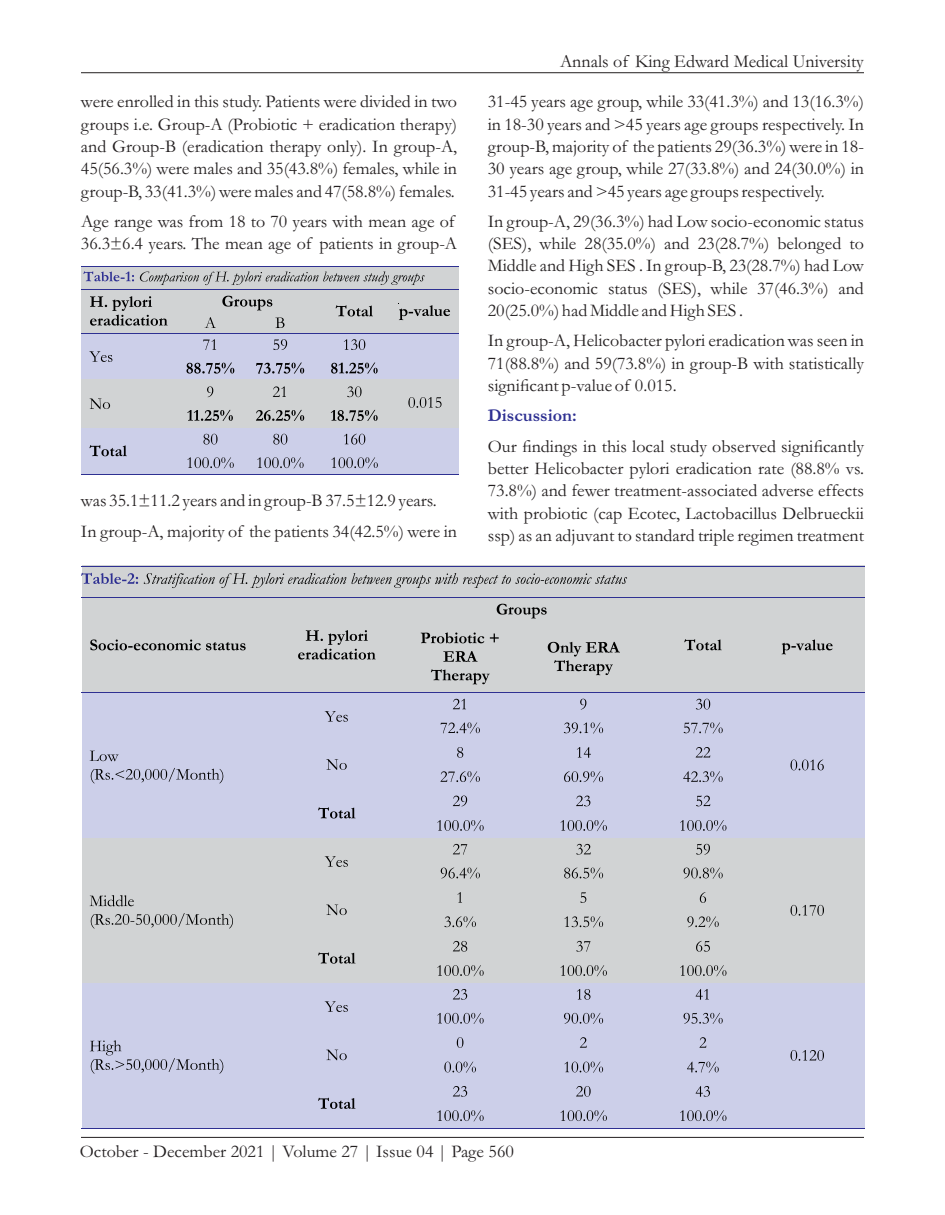
<style>
.page{position:relative;width:945px;height:1215px;background:#fff}
.page>*{position:absolute;margin:0;border:0;box-sizing:border-box;transform-origin:0 0}
.t1{font:18.3px "Garamond";color:#231f20}
.t2{font:18px/22.4px "Garamond";color:#231f20;text-align:justify}
.t3{font:700 18px "Garamond";color:#2e3092}
</style>
<div class="page">
<hr style="left:81px;top:72px;width:783px;height:1px;background:#231f20">
<hr style="left:81px;top:1137px;width:783px;height:1px;background:#231f20">
<div style="left:81px;top:333px;width:378px;height:47px;background:#cccfe9"></div>
<div style="left:81px;top:380px;width:378px;height:48px;background:#d1d3d4"></div>
<div style="left:81px;top:428px;width:378px;height:46px;background:#cccfe9"></div>
<div style="left:81px;top:267px;width:378px;height:23px;background:#d1d3d4"></div>
<div style="left:81px;top:290px;width:378px;height:43px;background:#d1d3d4"></div>
<svg style="left:90px;top:296px;width:78px;height:30px"></svg>
<svg style="left:222px;top:296px;width:50px;height:14px"></svg>
<svg style="left:336px;top:305px;width:37px;height:11px"></svg>
<hr style="left:81px;top:289px;width:378px;height:1px;background:#2e3092">
<hr style="left:81px;top:267px;width:378px;height:1px;background:#2e3092">
<svg style="left:205px;top:317px;width:11px;height:11px"></svg>
<svg style="left:275px;top:318px;width:10px;height:10px"></svg>
<svg style="left:398px;top:303px;width:52px;height:17px"></svg>
<svg style="left:89px;top:351px;width:23px;height:11px"></svg>
<svg style="left:203px;top:339px;width:13px;height:11px"></svg>
<svg style="left:273px;top:339px;width:14px;height:11px"></svg>
<svg style="left:344px;top:339px;width:21px;height:11px"></svg>
<svg style="left:408px;top:397px;width:34px;height:11px"></svg>
<hr style="left:81px;top:333px;width:378px;height:1px;background:#2e3092">
<svg style="left:187px;top:363px;width:47px;height:11px"></svg>
<svg style="left:256px;top:363px;width:48px;height:11px"></svg>
<svg style="left:331px;top:363px;width:47px;height:11px"></svg>
<svg style="left:90px;top:398px;width:20px;height:11px"></svg>
<svg style="left:207px;top:386px;width:6px;height:11px"></svg>
<svg style="left:273px;top:386px;width:13px;height:11px"></svg>
<svg style="left:347px;top:386px;width:15px;height:11px"></svg>
<svg style="left:187px;top:410px;width:46px;height:11px"></svg>
<svg style="left:256px;top:410px;width:48px;height:11px"></svg>
<svg style="left:331px;top:410px;width:47px;height:11px"></svg>
<svg style="left:89px;top:445px;width:38px;height:11px"></svg>
<svg style="left:203px;top:434px;width:15px;height:11px"></svg>
<svg style="left:273px;top:434px;width:14px;height:11px"></svg>
<svg style="left:344px;top:434px;width:21px;height:11px"></svg>
<svg style="left:187px;top:457px;width:47px;height:11px"></svg>
<svg style="left:257px;top:457px;width:47px;height:11px"></svg>
<svg style="left:331px;top:457px;width:47px;height:11px"></svg>
<hr style="left:81px;top:474px;width:378px;height:1px;background:#2e3092">
<svg style="left:140px;top:271px;width:285px;height:14px"></svg>
<svg style="left:83px;top:271px;width:51px;height:10px"></svg>
<div style="left:82px;top:983px;width:783px;height:145px;background:#cccfe9"></div>
<div style="left:82px;top:837px;width:783px;height:146px;background:#d1d3d4"></div>
<div style="left:82px;top:692px;width:783px;height:145px;background:#cccfe9"></div>
<div style="left:82px;top:566px;width:783px;height:32px;background:#d1d3d4"></div>
<div style="left:82px;top:598px;width:783px;height:94px;background:#d1d3d4"></div>
<svg style="left:81px;top:573px;width:57px;height:11px"></svg>
<svg style="left:144px;top:573px;width:483px;height:15px"></svg>
<svg style="left:90px;top:639px;width:156px;height:11px"></svg>
<svg style="left:298px;top:630px;width:78px;height:30px"></svg>
<svg style="left:497px;top:604px;width:50px;height:14px"></svg>
<svg style="left:684px;top:639px;width:38px;height:11px"></svg>
<svg style="left:782px;top:640px;width:51px;height:14px"></svg>
<hr style="left:81px;top:598px;width:784px;height:1px;background:#2e3092">
<hr style="left:81px;top:566px;width:784px;height:1px;background:#2e3092">
<svg style="left:421px;top:633px;width:78px;height:10px"></svg>
<svg style="left:443px;top:651px;width:35px;height:11px"></svg>
<svg style="left:431px;top:669px;width:59px;height:15px"></svg>
<svg style="left:548px;top:642px;width:72px;height:33px"></svg>
<svg style="left:90px;top:751px;width:29px;height:10px"></svg>
<svg style="left:91px;top:768px;width:132px;height:16px"></svg>
<svg style="left:325px;top:711px;width:23px;height:11px"></svg>
<svg style="left:453px;top:699px;width:13px;height:10px"></svg>
<svg style="left:580px;top:699px;width:6px;height:11px"></svg>
<svg style="left:696px;top:699px;width:14px;height:11px"></svg>
<svg style="left:791px;top:760px;width:33px;height:10px"></svg>
<hr style="left:81px;top:692px;width:784px;height:1px;background:#2e3092">
<svg style="left:441px;top:722px;width:39px;height:12px"></svg>
<svg style="left:564px;top:722px;width:39px;height:12px"></svg>
<svg style="left:684px;top:722px;width:39px;height:12px"></svg>
<svg style="left:326px;top:759px;width:21px;height:11px"></svg>
<svg style="left:457px;top:747px;width:6px;height:11px"></svg>
<svg style="left:577px;top:747px;width:14px;height:11px"></svg>
<svg style="left:696px;top:747px;width:14px;height:11px"></svg>
<svg style="left:440px;top:771px;width:40px;height:11px"></svg>
<svg style="left:564px;top:771px;width:39px;height:11px"></svg>
<svg style="left:683px;top:771px;width:40px;height:11px"></svg>
<svg style="left:318px;top:807px;width:37px;height:12px"></svg>
<svg style="left:453px;top:796px;width:14px;height:10px"></svg>
<svg style="left:576px;top:796px;width:14px;height:10px"></svg>
<svg style="left:696px;top:796px;width:14px;height:10px"></svg>
<svg style="left:437px;top:820px;width:47px;height:11px"></svg>
<svg style="left:561px;top:820px;width:46px;height:11px"></svg>
<svg style="left:680px;top:820px;width:46px;height:11px"></svg>
<svg style="left:90px;top:895px;width:44px;height:11px"></svg>
<svg style="left:91px;top:913px;width:142px;height:16px"></svg>
<svg style="left:325px;top:856px;width:23px;height:11px"></svg>
<svg style="left:453px;top:844px;width:14px;height:11px"></svg>
<svg style="left:576px;top:844px;width:15px;height:11px"></svg>
<svg style="left:696px;top:844px;width:14px;height:11px"></svg>
<svg style="left:791px;top:905px;width:33px;height:11px"></svg>
<svg style="left:441px;top:868px;width:39px;height:11px"></svg>
<svg style="left:564px;top:868px;width:39px;height:11px"></svg>
<svg style="left:684px;top:868px;width:39px;height:11px"></svg>
<svg style="left:326px;top:904px;width:21px;height:11px"></svg>
<svg style="left:457px;top:892px;width:5px;height:11px"></svg>
<svg style="left:580px;top:892px;width:6px;height:11px"></svg>
<svg style="left:700px;top:892px;width:6px;height:11px"></svg>
<svg style="left:444px;top:916px;width:32px;height:11px"></svg>
<svg style="left:564px;top:916px;width:39px;height:11px"></svg>
<svg style="left:687px;top:916px;width:32px;height:11px"></svg>
<svg style="left:318px;top:952px;width:37px;height:12px"></svg>
<svg style="left:453px;top:941px;width:14px;height:11px"></svg>
<svg style="left:576px;top:941px;width:15px;height:11px"></svg>
<svg style="left:696px;top:941px;width:14px;height:11px"></svg>
<svg style="left:437px;top:965px;width:47px;height:11px"></svg>
<svg style="left:561px;top:965px;width:46px;height:11px"></svg>
<svg style="left:680px;top:965px;width:46px;height:11px"></svg>
<svg style="left:90px;top:1040px;width:133px;height:34px"></svg>
<svg style="left:325px;top:1001px;width:23px;height:11px"></svg>
<svg style="left:453px;top:989px;width:14px;height:11px"></svg>
<svg style="left:577px;top:989px;width:13px;height:11px"></svg>
<svg style="left:696px;top:989px;width:13px;height:11px"></svg>
<svg style="left:791px;top:1050px;width:33px;height:11px"></svg>
<svg style="left:437px;top:1013px;width:47px;height:11px"></svg>
<svg style="left:564px;top:1013px;width:39px;height:11px"></svg>
<svg style="left:684px;top:1013px;width:39px;height:11px"></svg>
<svg style="left:326px;top:1050px;width:21px;height:10px"></svg>
<svg style="left:457px;top:1037px;width:6px;height:11px"></svg>
<svg style="left:580px;top:1037px;width:7px;height:11px"></svg>
<svg style="left:699px;top:1037px;width:7px;height:11px"></svg>
<svg style="left:444px;top:1062px;width:32px;height:11px"></svg>
<svg style="left:564px;top:1062px;width:39px;height:11px"></svg>
<svg style="left:687px;top:1062px;width:32px;height:11px"></svg>
<svg style="left:318px;top:1098px;width:37px;height:11px"></svg>
<svg style="left:453px;top:1086px;width:14px;height:11px"></svg>
<svg style="left:576px;top:1086px;width:15px;height:11px"></svg>
<svg style="left:696px;top:1086px;width:14px;height:11px"></svg>
<svg style="left:437px;top:1110px;width:47px;height:11px"></svg>
<svg style="left:561px;top:1110px;width:46px;height:11px"></svg>
<svg style="left:680px;top:1110px;width:46px;height:11px"></svg>
<hr style="left:81px;top:1128px;width:784px;height:1px;background:#2e3092">
<p class="t2" style="left:81px;top:93px;width:378px">were enrolled in this study. Patients were divided in two groups i.e. Group-A (Probiotic + eradication therapy) and Group-B (eradication therapy only). In group-A, 45(56.3%) were males and 35(43.8%) females, while in group-B, 33(41.3%) were males and 47(58.8%) females.</p>
<p class="t2" style="left:81px;top:212px;width:378px">Age range was from 18 to 70 years with mean age of<br>36.3±6.4 years. The mean age of patients in group-A</p>
<p class="t2" style="left:81px;top:488px;width:378px;line-height:30.3px">was 35.1±11.2 years and in group-B 37.5±12.9 years.<br>In group-A, majority of the patients 34(42.5%) were in</p>
<p class="t1" style="left:560px;top:55px;width:305px">Annals of King Edward Medical University</p>
<p class="t2" style="left:488px;top:93px;width:378px">31-45 years age group, while 33(41.3%) and 13(16.3%) in 18-30 years and &gt;45 years age groups respectively. In group-B, majority of the patients 29(36.3%) were in 18- 30 years age group, while 27(33.8%) and 24(30.0%) in 31-45 years and &gt;45 years age groups respectively.</p>
<p class="t2" style="left:488px;top:212px;width:378px">In group-A, 29(36.3%) had Low socio-economic status (SES), while 28(35.0%) and 23(28.7%) belonged to Middle and High SES . In group-B, 23(28.7%) had Low socio-economic status (SES), while 37(46.3%) and 20(25.0%) had Middle and High SES .</p>
<p class="t2" style="left:488px;top:332px;width:378px">In group-A, Helicobacter pylori eradication was seen in 71(88.8%) and 59(73.8%) in group-B with statistically significant p-value of 0.015.</p>
<p class="t3" style="left:488px;top:410px;width:91px">Discussion:</p>
<p class="t2" style="left:488px;top:437px;width:378px">Our findings in this local study observed significantly better Helicobacter pylori eradication rate (88.8% vs.<br>73.8%) and fewer treatment-associated adverse effects with probiotic (cap Ecotec, Lactobacillus Delbrueckii ssp) as an adjuvant to standard triple regimen treatment</p>
<p class="t2" style="left:80px;top:1142px;width:436px">October - December 2021 | Volume 27 | Issue 04 | Page 560</p>
</div>
